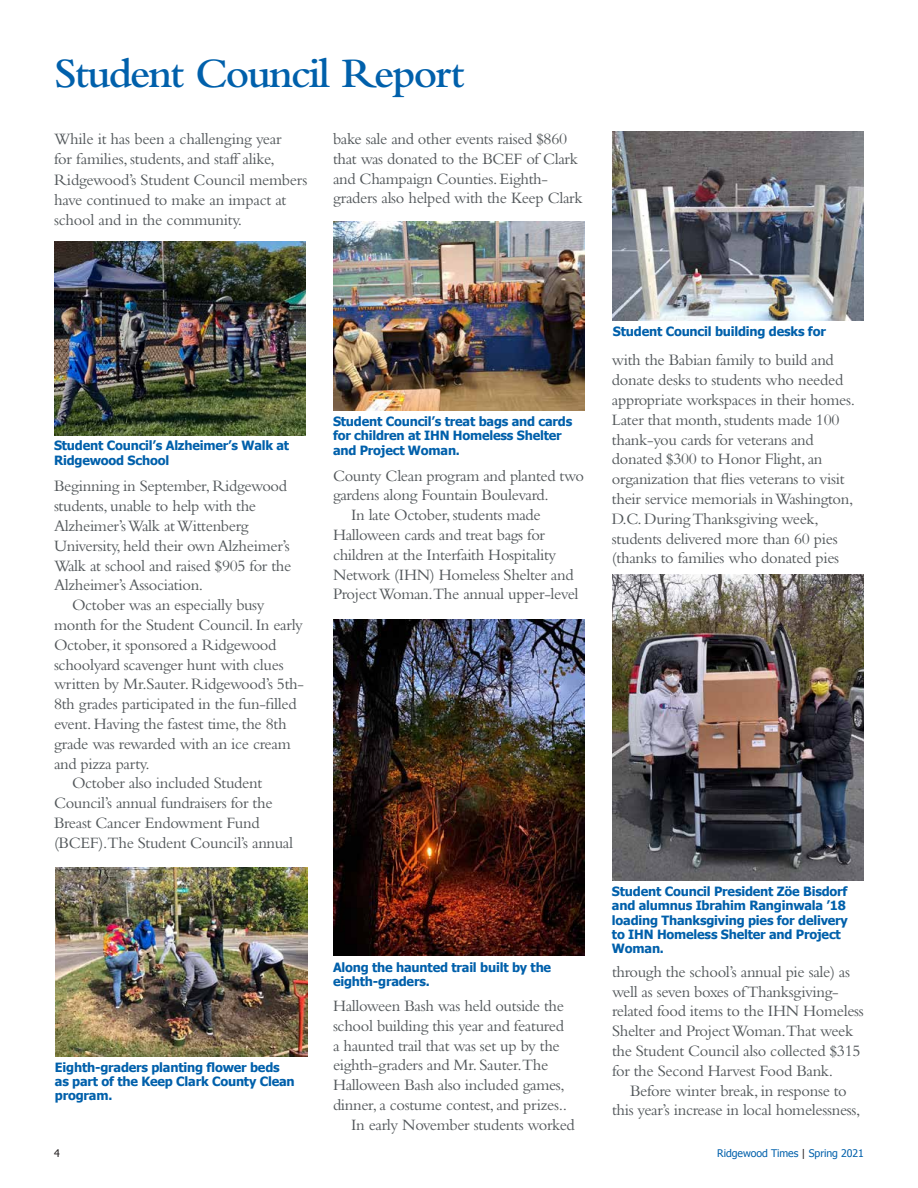
<style>
.page{position:relative;width:918px;height:1188px;background:#fff}
.page>*{position:absolute;margin:0;border:0;box-sizing:border-box;transform-origin:0 0}
.t1{font:600 43.5px "Bembo";letter-spacing:-.04em;color:#0060ab}
.t2{font:16.5px/19.8px "Bembo";letter-spacing:-.02em;color:#52575a}
.t3{font:700 12.75px/14.2px "Tahoma";letter-spacing:-.015em;color:#0060ab}
.t4{font:10.5px "Tahoma";letter-spacing:-.005em;color:#0060ab}
.t5{font:10.5px "Tahoma";color:#231f20}
.s1{color:#231f20}
</style>
<div class="page">
<img style="left:333px;top:620px;width:252px;height:336px">
<img style="left:55px;top:867px;width:252px;height:189px">
<img style="left:612px;top:574px;width:252px;height:307px">
<img style="left:54px;top:242px;width:252px;height:194px">
<img style="left:333px;top:221px;width:252px;height:189px">
<img style="left:612px;top:131px;width:252px;height:189px">
<h1 class="t1" style="left:54px;top:49px;width:412px">Student Council Report</h1>
<p class="t2" style="left:333px;top:129px;width:251px">bake sale and other events raised $860 that was donated to the BCEF of Clark and Champaign Counties. Eighth&shy;graders also helped with the Keep Clark</p>
<p class="t2" style="left:54px;top:128px;width:255px;line-height:20.2px">While it has been a challenging year<br>for families, students, and staff alike, Ridgewood’s Student Council members have continued to make an impact at school and in the community.</p>
<p class="t3" style="left:54px;top:438px;width:237px">Student Council’s Alzheimer’s Walk at<br>Ridgewood School</p>
<p class="t2" style="left:54px;top:476px;width:235px">Beginning in September, Ridgewood</p>
<p class="t2" style="left:54px;top:496px;width:204px">students, unable to help with the</p>
<p class="t2" style="left:54px;top:516px;width:196px">Alzheimer’s Walk at Wittenberg</p>
<p class="t2" style="left:54px;top:535px;width:237px">University, held their own Alzheimer’s</p>
<p class="t2" style="left:54px;top:555px;width:239px">Walk at school and raised $905 for the</p>
<p class="t2" style="left:54px;top:575px;width:151px">Alzheimer’s Association.</p>
<p class="t2" style="left:72px;top:595px;width:194px">October was an especially busy</p>
<p class="t2" style="left:54px;top:615px;width:251px">month for the Student Council. In early</p>
<p class="t2" style="left:54px;top:634px;width:224px">October, it sponsored a Ridgewood</p>
<p class="t2" style="left:54px;top:654px;width:231px">schoolyard scavenger hunt with clues</p>
<p class="t2" style="left:54px;top:674px;width:251px">written by Mr.Sauter. Ridgewood’s 5th-</p>
<p class="t2" style="left:54px;top:694px;width:244px">8th grades participated in the fun-filled</p>
<p class="t2" style="left:54px;top:714px;width:234px">event. Having the fastest time, the 8th</p>
<p class="t2" style="left:54px;top:733px;width:238px">grade was rewarded with an ice cream</p>
<p class="t2" style="left:54px;top:753px;width:97px">and pizza party.</p>
<p class="t2" style="left:72px;top:773px;width:192px">October also included Student</p>
<p class="t2" style="left:54px;top:793px;width:220px">Council’s annual fundraisers for the</p>
<p class="t2" style="left:54px;top:813px;width:207px">Breast Cancer Endowment Fund</p>
<p class="t2" style="left:54px;top:832px;width:241px">(BCEF).The Student Council’s annual</p>
<p class="t3" style="left:55px;top:1059px;width:241px">Eighth-graders planting flower beds as part of the Keep Clark County Clean program.</p>
<p class="t3" style="left:333px;top:414px;width:241px">Student Council’s treat bags and cards for children at IHN Homeless Shelter and Project Woman.</p>
<p class="t2" style="left:333px;top:465px;width:252px">County Clean program and planted two</p>
<p class="t2" style="left:333px;top:485px;width:217px">gardens along Fountain Boulevard.</p>
<p class="t2" style="left:351px;top:505px;width:191px">In late October, students made</p>
<p class="t2" style="left:333px;top:525px;width:214px">Halloween cards and treat bags for</p>
<p class="t2" style="left:333px;top:544px;width:225px">children at the Interfaith Hospitality</p>
<p class="t2" style="left:333px;top:564px;width:242px">Network (IHN) Homeless Shelter and</p>
<p class="t2" style="left:333px;top:584px;width:247px">Project Woman.The annual upper-level</p>
<p class="t3" style="left:613px;top:324px;width:214px">Student Council building desks for</p>
<p class="t2" style="left:612px;top:350px;width:245px">with the Babian family to build and donate desks to students who needed appropriate workspaces in their homes.<br>Later that month, students made 100 thank-you cards for veterans and donated $300 to Honor Flight, an organization that flies veterans to visit their service memorials in Washington, D.C. During Thanksgiving week, students delivered more than 60 pies (thanks to families who donated pies</p>
<p class="t3" style="left:333px;top:959px;width:220px">Along the haunted trail built by the eighth-graders.</p>
<p class="t2" style="left:333px;top:996px;width:233px">Halloween Bash was held outside the</p>
<p class="t2" style="left:333px;top:1015px;width:232px">school building this year and featured</p>
<p class="t2" style="left:333px;top:1035px;width:228px">a haunted trail that was set up by the</p>
<p class="t2" style="left:333px;top:1055px;width:217px">eighth-graders and Mr. Sauter.The</p>
<p class="t2" style="left:333px;top:1075px;width:233px">Halloween Bash also included games,</p>
<p class="t2" style="left:333px;top:1095px;width:236px">dinner, a costume contest, and prizes..</p>
<p class="t2" style="left:351px;top:1114px;width:225px">In early November students worked</p>
<p class="t3" style="left:612px;top:884px;width:237px">Student Council President Zöe Bisdorf and alumnus Ibrahim Ranginwala ’18 loading Thanksgiving pies for delivery to IHN Homeless Shelter and Project<br>Woman.</p>
<p class="t2" style="left:612px;top:961px;width:253px">through the school’s annual pie sale) as well as seven boxes of Thanksgiving&shy;related food items to the IHN Homeless Shelter and Project Woman.That week the Student Council also collected $315 for the Second Harvest Food Bank.</p>
<p class="t2" style="left:612px;top:1080px;width:250px;text-align:center">Before winter break, in response to<br>this year’s increase in local homelessness,</p>
<p class="t5" style="left:54px;top:1146px;width:7px">4</p>
<p class="t4" style="left:717px;top:1146px;width:148px">Ridgewood Times <span class="s1">|</span> Spring 2021</p>
</div>
